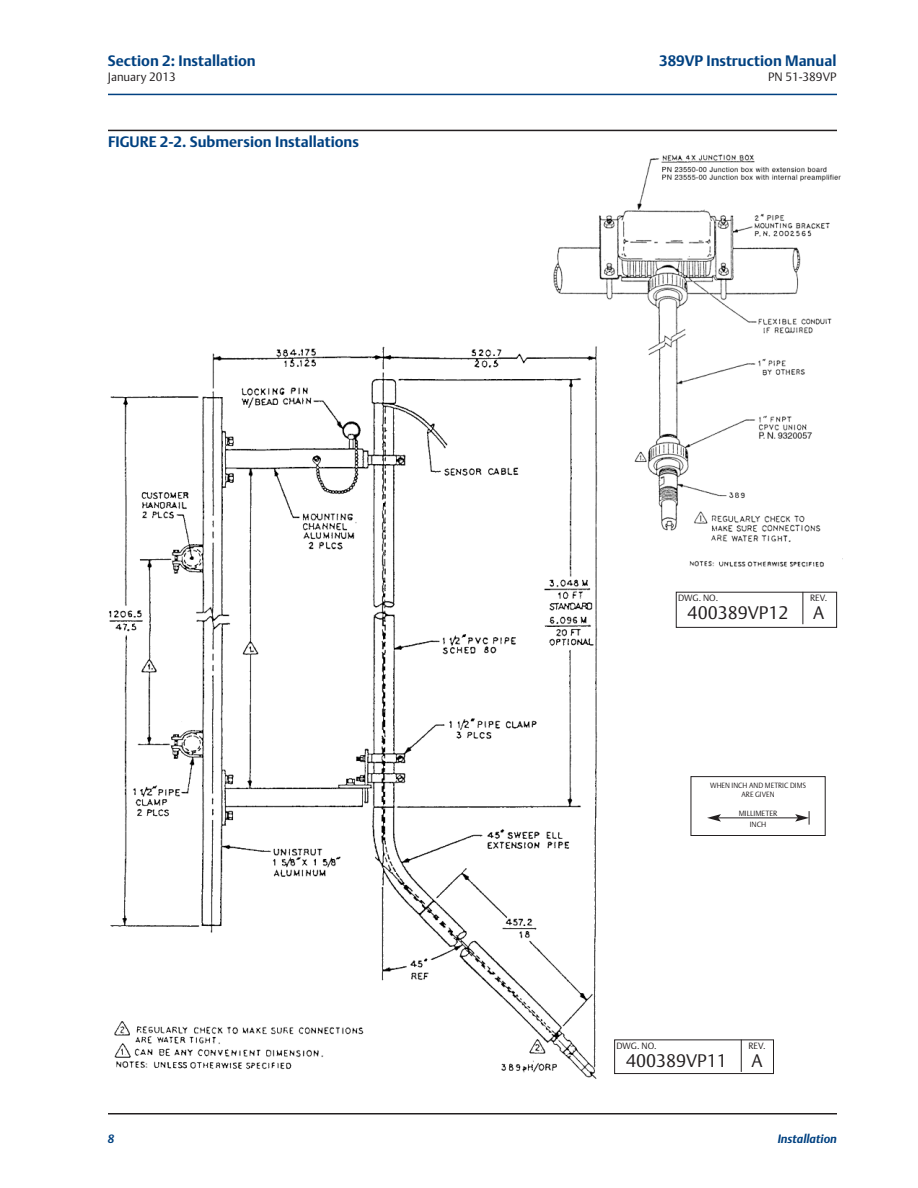
<style>
.page{position:relative;width:918px;height:1188px;background:#fff}
.page>*{position:absolute;margin:0;border:0;box-sizing:border-box;transform-origin:0 0}
.t1{font:18px "DTL Argo T Light";color:#231f20}
.t2{font:700 15px "DTL Argo T";color:#014181}
.t3{font:12px "DTL Argo T Light";color:#231f20}
.t4{font:italic 700 12px "DTL Argo T";color:#014181}
.t5{font:9px "DTL Argo T Light";color:#231f20}
.t6{font:7.5px/9px "DTL Argo T Light";color:#231f20;text-align:center;scale:.95 1}
.t7{font:7.5px/10.5px "DTL Argo T Light";color:#231f20;text-align:center}
</style>
<div class="page">
<img style="left:553px;top:154px;width:290px;height:413px">
<hr style="left:108px;top:94px;width:729px;height:1px;background:#014181">
<hr style="left:108px;top:1113px;width:729px;height:1px;background:#231f20">
<img style="left:109px;top:344px;width:498px;height:735px">
<div style="left:614px;top:1040px;width:160px;height:34px;border:1px solid #231f20"></div>
<hr style="left:741px;top:1040px;width:1px;height:32px;background:#231f20">
<div style="left:676px;top:592px;width:161px;height:36px;border:1px solid #231f20"></div>
<hr style="left:803px;top:592px;width:1px;height:32px;background:#231f20">
<hr style="left:108px;top:130px;width:729px;height:1px;background:#231f20">
<div style="left:691px;top:776px;width:135px;height:60px;border:1px solid #231f20"></div>
<hr style="left:718px;top:818px;width:80px;height:1px;background:#231f20">
<svg style="left:707px;top:814px;width:14px;height:8px"></svg>
<svg style="left:795px;top:811px;width:15px;height:14px"></svg>
<p class="t2" style="left:108px;top:52px;width:149px">Section 2: Installation</p>
<p class="t2" style="left:659px;top:52px;width:179px">389VP Instruction Manual</p>
<p class="t3" style="left:108px;top:69px;width:69px">January 2013</p>
<p class="t3" style="left:768px;top:69px;width:70px">PN 51-389VP</p>
<p class="t2" style="left:108px;top:133px;width:253px">FIGURE 2-2. Submersion Installations</p>
<p class="t5" style="left:678px;top:593px;width:42px">DWG. NO.</p>
<p class="t5" style="left:810px;top:593px;width:19px">REV.</p>
<p class="t1" style="left:688px;top:602px;width:102px">400389VP12</p>
<p class="t1" style="left:813px;top:602px;width:13px">A</p>
<p class="t6" style="left:710px;top:781px;width:103px">WHEN INCH AND METRIC DIMS<br>ARE GIVEN</p>
<p class="t7" style="left:739px;top:808px;width:40px">MILLIMETER<br>INCH</p>
<p class="t5" style="left:616px;top:1040px;width:42px">DWG. NO.</p>
<p class="t5" style="left:748px;top:1040px;width:19px">REV.</p>
<p class="t1" style="left:626px;top:1050px;width:102px">400389VP11</p>
<p class="t1" style="left:751px;top:1050px;width:13px">A</p>
<p class="t4" style="left:108px;top:1132px;width:8px">8</p>
<p class="t4" style="left:778px;top:1132px;width:61px">Installation</p>
</div>
